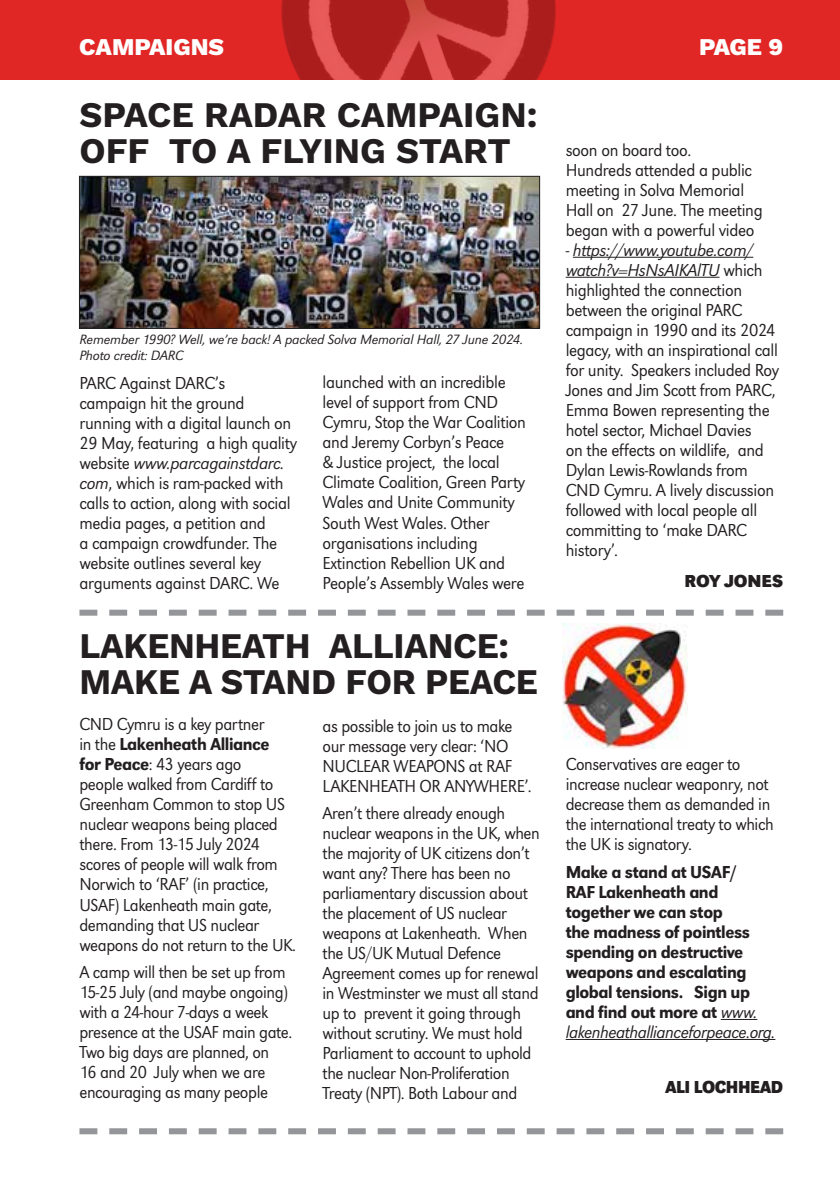
<style>
.page{position:relative;width:840px;height:1191px;background:#fff}
.page>*{position:absolute;margin:0;border:0;box-sizing:border-box;transform-origin:0 0}
.t1{font:700 36px/36px "Work Sans";letter-spacing:-.01em;color:#231f20}
.t2{font:800 24px "Work Sans";color:#fff}
.t3{font:18px/20px "URW Grotesk T Ligh";letter-spacing:-.025em;color:#231f20;scale:.94 1}
.t4{font:18px/20px "URW Grotesk T Ligh";letter-spacing:-.025em;color:#231f20;scale:.95 1}
.t5{font:500 18px/20px "URW Grotesk T";letter-spacing:-.025em;color:#231f20;scale:.94 1}
.t6{font:18px/20px "URW Grotesk T Ligh Ital";letter-spacing:-.02em;color:#231f20;scale:.95 1}
.t7{font:18px "URW Grotesk T Ligh Ital";letter-spacing:-.02em;color:#231f20;scale:.94 1}
.t8{font:700 18px "URW Grotesk T";letter-spacing:-.025em;color:#231f20;scale:.94 1}
.t9{font:700 18px "URW Grotesk T";letter-spacing:-.025em;color:#231f20}
.t10{font:14px/16px "URW Grotesk T Ligh Ital";letter-spacing:-.01em;color:#231f20}
.s1{font-family:"URW Grotesk T Ligh"}
.s2{font-family:"URW Grotesk T Ligh Ital"}
.s3{font-family:"URW Grotesk T Ligh";font-weight:400}
.s4{font-family:"URW Grotesk T";font-weight:500}
.s5{font-family:"URW Grotesk T Ligh Ital";font-weight:400}
</style>
<div class="page">
<div style="left:0;top:0;width:839px;height:79px;background:#e12726"></div>
<img style="left:281px;top:0;width:275px;height:79px">
<svg style="left:79px;top:1128px;width:703px;height:6px"></svg>
<hr style="left:572px;top:257px;width:181px;height:1px;background:#231f20">
<hr style="left:565px;top:277px;width:154px;height:1px;background:#231f20">
<img style="left:81px;top:178px;width:457px;height:149px">
<div style="left:79px;top:176px;width:461px;height:153px;border:1px solid #231f20"></div>
<svg style="left:79px;top:609px;width:703px;height:6px"></svg>
<hr style="left:720px;top:1019px;width:37px;height:1px;background:#231f20">
<hr style="left:565px;top:1039px;width:210px;height:1px;background:#231f20">
<img style="left:562px;top:624px;width:125px;height:124px">
<h2 class="t2" style="left:79px;top:28px;width:146px">CAMPAIGNS</h2>
<h2 class="t2" style="left:698px;top:28px;width:86px">PAGE 9</h2>
<h1 class="t1" style="left:79px;top:95px;width:459px">SPACE RADAR CAMPAIGN:<br>OFF TO A FLYING START</h1>
<p class="t10" style="left:79px;top:331px;width:445px">Remember 1990? Well, we’re back! A packed Solva Memorial Hall, 27 June 2024.<br>Photo credit: DARC</p>
<p class="t4" style="left:79px;top:373px;width:230px">PARC Against DARC’s campaign hit the ground running with a digital launch on<br>29 May, featuring a high quality</p>
<p class="t6" style="left:79px;top:453px;width:217px"><span class="s1">website</span> www.parcagainstdarc.</p>
<p class="t4" style="left:79px;top:473px;width:224px"><span class="s2">com</span>, which is ram-packed with calls to action, along with social media pages, a petition and<br>a campaign crowdfunder. The website outlines several key arguments against DARC. We</p>
<p class="t4" style="left:322px;top:372px;width:216px">launched with an incredible level of support from CND<br>Cymru, Stop the War Coalition and Jeremy Corbyn’s Peace<br>&amp; Justice project, the local<br>Climate Coalition, Green Party<br>Wales and Unite Community<br>South West Wales. Other organisations including<br>Extinction Rebellion UK and<br>People’s Assembly Wales were</p>
<h1 class="t1" style="left:79px;top:626px;width:459px">LAKENHEATH ALLIANCE:<br>MAKE A STAND FOR PEACE</h1>
<p class="t3" style="left:79px;top:714px;width:198px">CND Cymru is a key partner</p>
<p class="t5" style="left:79px;top:734px;width:204px"><span class="s3">in the</span> Lakenheath Alliance</p>
<p class="t3" style="left:79px;top:754px;width:232px"><span class="s4">for Peace</span>: 43 years ago<br>people walked from Cardiff to<br>Greenham Common to stop US nuclear weapons being placed there. From 13-15 July 2024 scores of people will walk from<br>Norwich to ‘RAF’ (in practice,<br>USAF) Lakenheath main gate, demanding that US nuclear weapons do not return to the UK.</p>
<p class="t3" style="left:79px;top:962px;width:228px">A camp will then be set up from<br>15-25 July (and maybe ongoing) with a 24-hour 7-days a week presence at the USAF main gate.<br>Two big days are planned, on<br>16 and 20 July when we are encouraging as many people</p>
<p class="t3" style="left:322px;top:715px;width:224px">as possible to join us to make our message very clear: ‘NO<br>NUCLEAR WEAPONS at RAF<br>LAKENHEATH OR ANYWHERE’.</p>
<p class="t3" style="left:322px;top:803px;width:232px">Aren’t there already enough nuclear weapons in the UK, when the majority of UK citizens don’t want any? There has been no parliamentary discussion about the placement of US nuclear weapons at Lakenheath. When the US/UK Mutual Defence<br>Agreement comes up for renewal in Westminster we must all stand up to prevent it going through without scrutiny. We must hold<br>Parliament to account to uphold the nuclear Non-Proliferation<br>Treaty (NPT). Both Labour and</p>
<p class="t4" style="left:565px;top:140px;width:209px">soon on board too.<br>Hundreds attended a public meeting in Solva Memorial<br>Hall on 27 June. The meeting began with a powerful video</p>
<p class="t6" style="left:565px;top:240px;width:209px"><span class="s1">-</span> https://www.youtube.com/ watch?v=HsNsAIKAlTU <span class="s1">which</span></p>
<p class="t4" style="left:565px;top:280px;width:226px">highlighted the connection between the original PARC campaign in 1990 and its 2024 legacy, with an inspirational call for unity. Speakers included Roy<br>Jones and Jim Scott from PARC,<br>Emma Bowen representing the hotel sector, Michael Davies<br>on the effects on wildlife, and<br>Dylan Lewis-Rowlands from<br>CND Cymru. A lively discussion followed with local people all committing to ‘make DARC history’.</p>
<p class="t9" style="left:684px;top:571px;width:100px">ROY JONES</p>
<p class="t3" style="left:565px;top:754px;width:223px">Conservatives are eager to increase nuclear weaponry, not decrease them as demanded in the international treaty to which the UK is signatory.</p>
<p class="t5" style="left:565px;top:861px;width:205px">Make a stand at USAF/<br>RAF Lakenheath and together we can stop<br>the madness of pointless spending on destructive weapons and escalating global tensions. Sign up and find out more at <span class="s5">www.</span></p>
<p class="t7" style="left:565px;top:1021px;width:224px">lakenheathallianceforpeace.org.</p>
<p class="t8" style="left:665px;top:1076px;width:127px">ALI LOCHHEAD</p>
</div>
